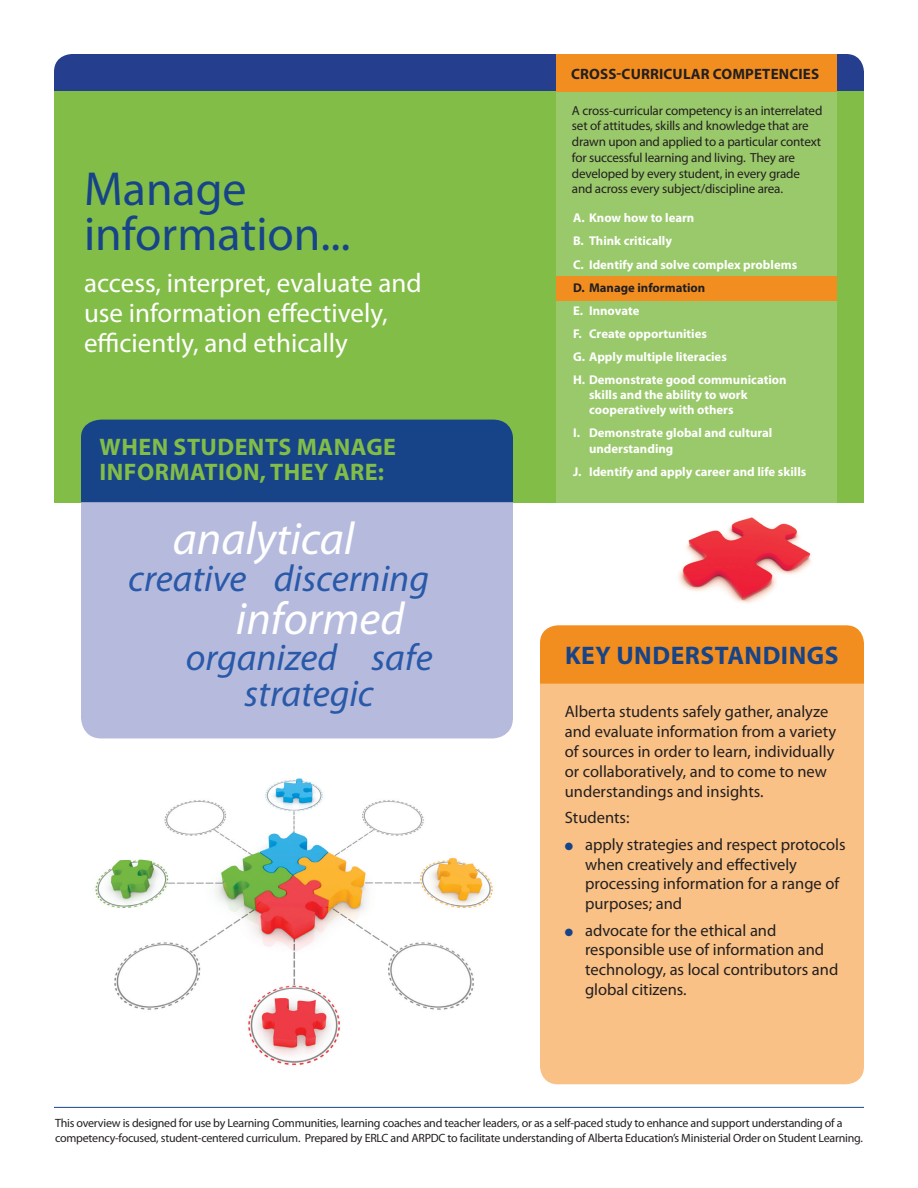
<style>
.page{position:relative;width:918px;height:1188px;background:#fff}
.page>*{position:absolute;margin:0;border:0;box-sizing:border-box;transform-origin:0 0}
.t1{font:48px/45px "Myriad Pro";color:#174488}
.t2{font:italic 45.9px "Myriad Pro";color:#fff}
.t3{font:italic 37.5px "Myriad Pro";color:#2959a8}
.t4{font:27px/30px "Myriad Pro";color:#fff}
.t5{font:700 25.5px "Myriad Pro";letter-spacing:.02em;color:#174488}
.t6{font:700 24px/25.5px "Myriad Pro";letter-spacing:.02em;color:#82bd48}
.t7{font:16.5px/19.8px "Myriad Pro";color:#231f20}
.t8{font:700 15px "Myriad Pro";letter-spacing:.01em;color:#231f20}
.t9{font:13.2px/15.8px "Myriad Pro";letter-spacing:-.015em;color:#231f20}
.t10{font:700 12.75px/15.1px "Myriad Pro";color:#fff}
.t11{font:700 12.75px "Myriad Pro";color:#231f20}
.t12{font:12px/15px "Myriad Pro";letter-spacing:-.02em;color:#231f20}
.s1{color:#174488}
</style>
<div class="page">
<img style="left:678px;top:517px;width:134px;height:87px">
<div style="left:54px;top:54px;width:810px;height:68px;background:#253f8e;border-radius:18px"></div>
<div style="left:54px;top:91px;width:810px;height:411px;background:#82bd48"></div>
<div style="left:81px;top:420px;width:432px;height:82px;background:#174488"></div>
<div style="left:81px;top:502px;width:432px;height:236px;background:#b6bbde"></div>
<div style="left:540px;top:625px;width:324px;height:428px;background:#f28e1f;border-radius:18px"></div>
<div style="left:540px;top:684px;width:324px;height:400px;background:#f9c186"></div>
<div style="left:556px;top:91px;width:281px;height:412px;background:#9ac96b"></div>
<div style="left:556px;top:54px;width:281px;height:37px;background:#f28e1f"></div>
<hr style="left:54px;top:1107px;width:810px;height:1px;background:#174488">
<div style="left:556px;top:276px;width:281px;height:24px;background:#f28e1f"></div>
<img style="left:95px;top:778px;width:398px;height:288px">
<p class="t1" style="left:84px;top:165px;width:268px">Manage information...</p>
<p class="t4" style="left:84px;top:268px;width:339px">access, interpret, evaluate and use information effectively, efficiently, and ethically</p>
<p class="t6" style="left:100px;top:433px;width:298px">WHEN STUDENTS MANAGE<br>INFORMATION, THEY ARE:</p>
<p class="t2" style="left:173px;top:510px;width:183px">analytical</p>
<p class="t3" style="left:128px;top:555px;width:302px">creative discerning</p>
<p class="t2" style="left:236px;top:591px;width:170px">informed</p>
<p class="t3" style="left:186px;top:635px;width:248px">organized safe</p>
<p class="t3" style="left:244px;top:671px;width:131px">strategic</p>
<p class="t8" style="left:571px;top:64px;width:249px">CROSS-CURRICULAR COMPETENCIES</p>
<p class="t9" style="left:572px;top:102px;width:252px">A cross-curricular competency is an interrelated set of attitudes, skills and knowledge that are drawn upon and applied to a particular context for successful learning and living. They are developed by every student, in every grade and across every subject/discipline area.</p>
<p class="t10" style="left:573px;top:210px;width:123px">A. Know how to learn</p>
<p class="t10" style="left:573px;top:233px;width:101px">B. Think critically</p>
<p class="t10" style="left:573px;top:256px;width:226px">C. Identify and solve complex problems</p>
<p class="t11" style="left:573px;top:279px;width:134px">D. Manage information</p>
<p class="t10" style="left:573px;top:302px;width:68px">E. Innovate</p>
<p class="t10" style="left:573px;top:326px;width:135px">F. Create opportunities</p>
<p class="t10" style="left:573px;top:349px;width:155px">G. Apply multiple literacies</p>
<p class="t10" style="left:589px;top:372px;width:199px;text-indent:-16px">H. Demonstrate good communication skills and the ability to work cooperatively with others</p>
<p class="t10" style="left:589px;top:425px;width:185px;text-indent:-16px">I. Demonstrate global and cultural understanding</p>
<p class="t10" style="left:573px;top:463px;width:235px">J. Identify and apply career and life skills</p>
<p class="t5" style="left:565px;top:639px;width:275px">KEY UNDERSTANDINGS</p>
<p class="t7" style="left:565px;top:702px;width:273px">Alberta students safely gather, analyze and evaluate information from a variety of sources in order to learn, individually or collaboratively, and to come to new understandings and insights.</p>
<p class="t7" style="left:565px;top:807px;width:66px">Students:</p>
<p class="t7" style="left:585px;top:834px;width:262px;text-indent:-20px"><span class="s1">●</span> apply strategies and respect protocols when creatively and effectively processing information for a range of purposes; and</p>
<p class="t7" style="left:585px;top:920px;width:255px;text-indent:-20px"><span class="s1">●</span> advocate for the ethical and responsible use of information and technology, as local contributors and global citizens.</p>
<p class="t12" style="left:55px;top:1115px;width:809px">This overview is designed for use by Learning Communities, learning coaches and teacher leaders, or as a self-paced study to enhance and support understanding of a competency-focused, student-centered curriculum. Prepared by ERLC and ARPDC to facilitate understanding of Alberta Education’s Ministerial Order on Student Learning.</p>
</div>
